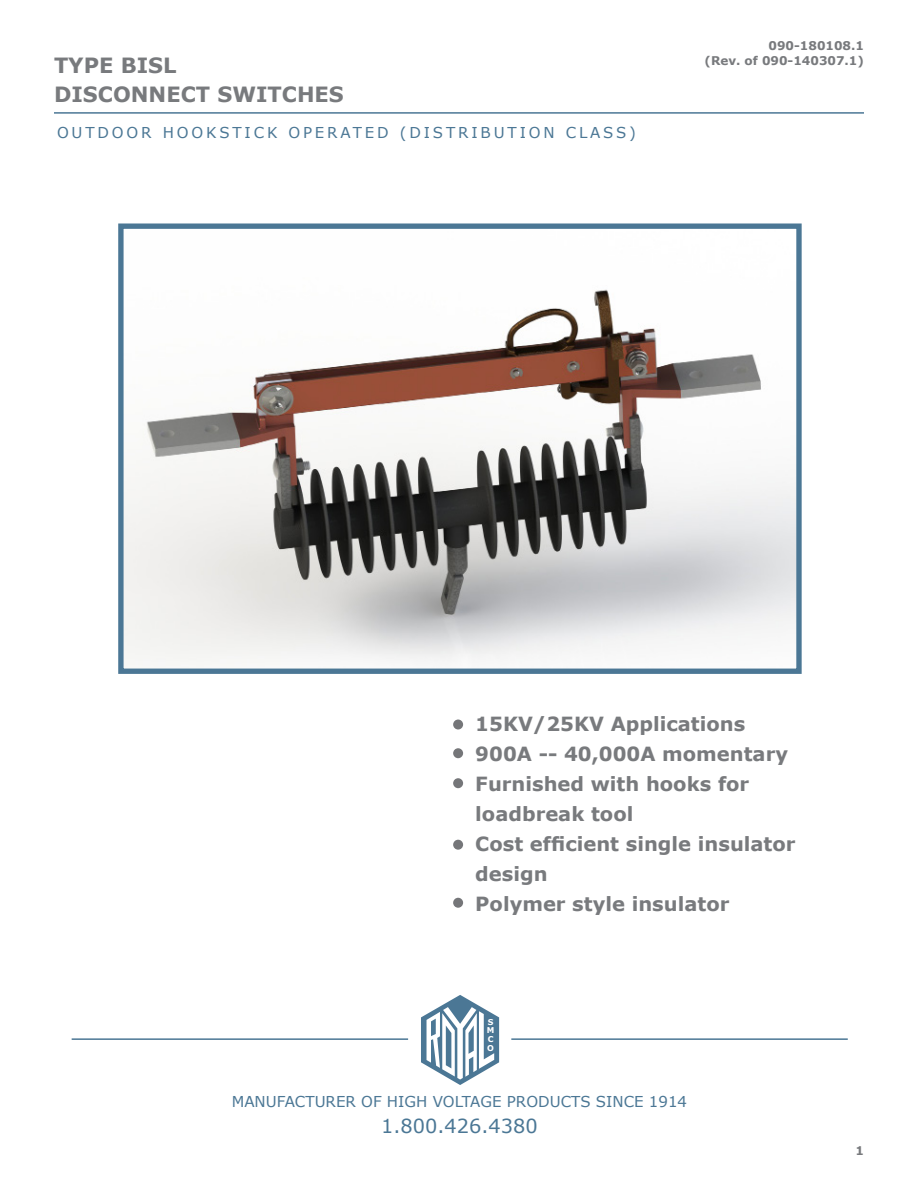
<style>
.page{position:relative;width:918px;height:1188px;background:#fff}
.page>*{position:absolute;margin:0;border:0;box-sizing:border-box;transform-origin:0 0}
.t1{font:700 21px "Verdana";color:#787a7d}
.t2{font:700 19.5px/30px "Verdana";color:#787a7d}
.t3{font:19.35px "Verdana";color:#4b7795}
.t4{font:15px "Verdana";letter-spacing:.19em;color:#4b7795}
.t5{font:15px "Verdana";color:#4b7795}
.t6{font:700 12px/14.4px "Verdana";color:#787a7d;text-align:right}
.t7{font:700 7.95px/8.7px "Verdana";color:#fff;text-align:justify}
</style>
<div class="page">
<hr style="left:54px;top:112px;width:810px;height:2px;background:#4b7795">
<div style="left:453px;top:720px;width:10px;height:9px;background:#757679;border-radius:50%"></div>
<div style="left:453px;top:748px;width:10px;height:10px;background:#757679;border-radius:50%"></div>
<div style="left:453px;top:778px;width:10px;height:10px;background:#757679;border-radius:50%"></div>
<div style="left:453px;top:840px;width:10px;height:10px;background:#757679;border-radius:50%"></div>
<div style="left:453px;top:898px;width:10px;height:10px;background:#757679;border-radius:50%"></div>
<hr style="left:72px;top:1038px;width:336px;height:2px;background:#4b7795">
<hr style="left:511px;top:1038px;width:337px;height:2px;background:#4b7795">
<svg style="left:421px;top:995px;width:78px;height:90px"></svg>
<img style="left:124px;top:289px;width:672px;height:373px">
<div style="left:118px;top:223px;width:684px;height:451px;border:5px solid #4b7795"></div>
<p class="t1" style="left:54px;top:51px;width:124px">TYPE BISL</p>
<p class="t1" style="left:54px;top:79px;width:291px">DISCONNECT SWITCHES</p>
<p class="t4" style="left:57px;top:122px;width:581px">OUTDOOR HOOKSTICK OPERATED (DISTRIBUTION CLASS)</p>
<p class="t6" style="left:705px;top:38px;width:161px">090-180108.1<br>(Rev. of 090-140307.1)</p>
<p class="t2" style="left:475px;top:708px;width:272px">15KV/25KV Applications</p>
<p class="t2" style="left:475px;top:738px;width:314px">900A -- 40,000A momentary</p>
<p class="t2" style="left:475px;top:768px;width:276px">Furnished with hooks for loadbreak tool</p>
<p class="t2" style="left:475px;top:828px;width:322px">Cost efficient single insulator design</p>
<p class="t2" style="left:475px;top:888px;width:256px">Polymer style insulator</p>
<p class="t7" style="left:487px;top:1017px;width:9px">S M C O</p>
<p class="t5" style="left:232px;top:1091px;width:457px">MANUFACTURER OF HIGH VOLTAGE PRODUCTS SINCE 1914</p>
<p class="t3" style="left:381px;top:1113px;width:158px">1.800.426.4380</p>
<p class="t6" style="left:855px;top:1143px;width:10px">1</p>
</div>
